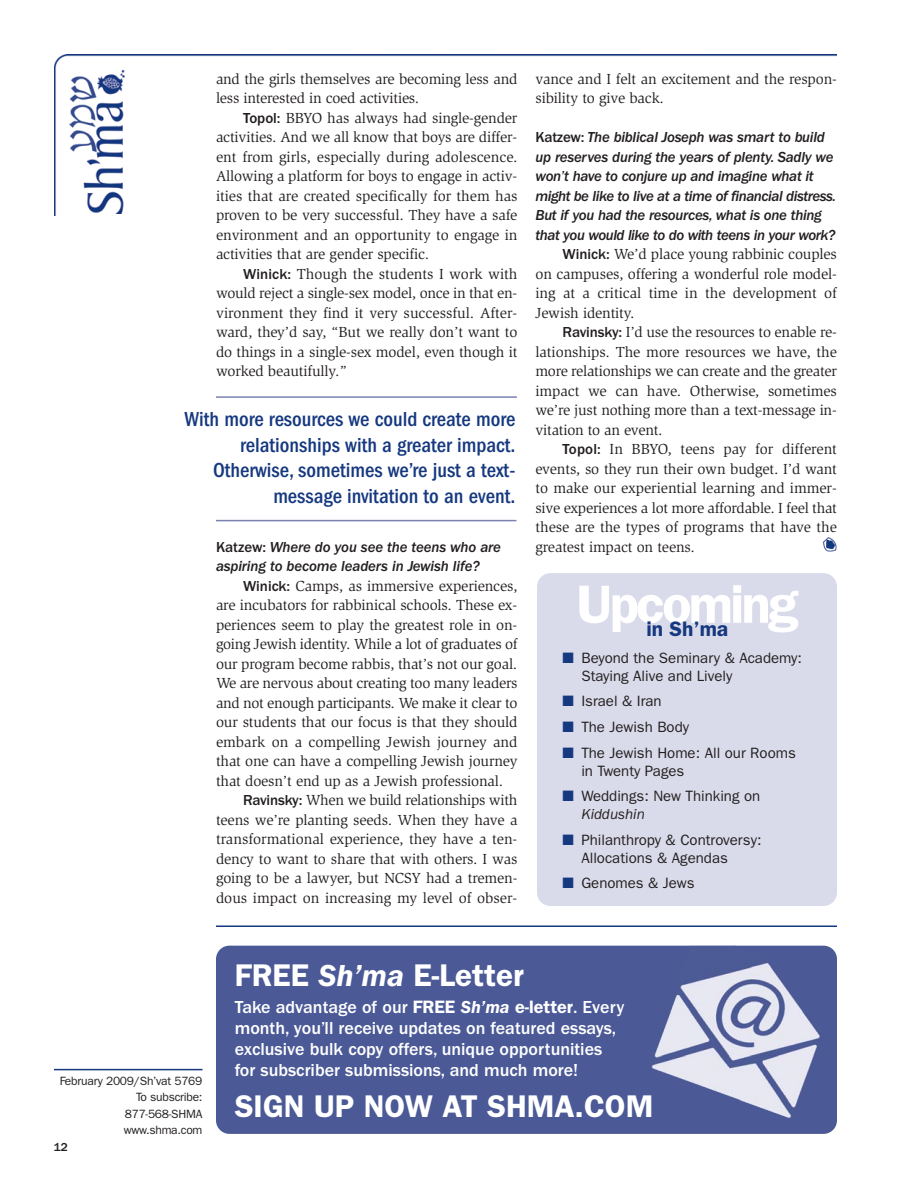
<style>
.page{position:relative;width:918px;height:1188px;background:#fff}
.page>*{position:absolute;margin:0;border:0;box-sizing:border-box;transform-origin:0 0}
.t1{font:600 54px "Franklin Gothic";letter-spacing:-.05em;color:#fff}
.t2{font:600 31.5px "Franklin Gothic";color:#fff}
.t3{font:500 condensed 21px/25.5px "Franklin Gothic";color:#15387f;text-align:right}
.t4{font:600 21px "Franklin Gothic";color:#15387f}
.t5{font:500 18px/21px "Franklin Gothic";color:#fff}
.t6{font:15px/19.5px "Slimbach";letter-spacing:-.01em;color:#231f20;text-align:justify}
.t7{font:italic 500 15px/19.5px "Franklin Gothic";letter-spacing:-.02em;color:#231f20}
.t8{font:15px/18px "Franklin Gothic";color:#231f20}
.t9{font:12px/16.5px "Franklin Gothic";letter-spacing:-.02em;color:#231f20;text-align:right}
.t10{font:500 12px "Franklin Gothic";color:#231f20}
.s1{font-family:"Franklin Gothic";font-weight:500}
.s2{font-style:normal}
.s3{color:#15387f}
.s4{font-style:italic}
.s5{font-weight:600}
.s6{font-weight:600;font-style:italic}
</style>
<div class="page">
<img style="left:54px;top:54px;width:783px;height:162px">
<img style="left:68px;top:70px;width:56px;height:144px">
<hr style="left:54px;top:1069px;width:148px;height:1px;background:#15387f">
<img style="left:823px;top:537px;width:14px;height:15px">
<div style="left:216px;top:946px;width:621px;height:188px;background:#4b5a96;border-radius:14px"></div>
<img style="left:690px;top:945px;width:45px;height:1px">
<img style="left:651px;top:962px;width:169px;height:156px">
<hr style="left:216px;top:396px;width:301px;height:2px;background:#7a81b0">
<hr style="left:216px;top:520px;width:300px;height:1px;background:#7a81b0">
<hr style="left:216px;top:926px;width:621px;height:1px;background:#15387f">
<div style="left:537px;top:573px;width:300px;height:333px;background:#dadbea;border-radius:14px"></div>
<p class="t6" style="left:216px;top:70px;width:303px">and the girls themselves are becoming less and less interested in coed activities.</p>
<p class="t6" style="left:216px;top:109px;width:303px;text-indent:27px"><span class="s1">Topol:</span> BBYO has always had single-gender activities. And we all know that boys are differ&shy;ent from girls, especially during adolescence.<br>Allowing a platform for boys to engage in activ&shy;ities that are created specifically for them has proven to be very successful. They have a safe environment and an opportunity to engage in activities that are gender specific.</p>
<p class="t6" style="left:216px;top:265px;width:303px;text-indent:27px"><span class="s1">Winick:</span> Though the students I work with would reject a single-sex model, once in that en&shy;vironment they find it very successful. After - ward, they’d say, “But we really don’t want to do things in a single-sex model, even though it worked beautifully.”</p>
<h3 class="t3" style="left:185px;top:408px;width:332px">With more resources we could create more relationships with a greater impact.<br>Otherwise, sometimes we’re just a text&shy;message invitation to an event.</h3>
<p class="t7" style="left:216px;top:538px;width:287px"><span class="s2">Katzew:</span> Where do you see the teens who are aspiring to become leaders in Jewish life?</p>
<p class="t6" style="left:243px;top:577px;width:276px"><span class="s1">Winick:</span> Camps, as immersive experiences,</p>
<p class="t6" style="left:216px;top:597px;width:303px">are incubators for rabbinical schools. These ex-</p>
<p class="t6" style="left:216px;top:616px;width:303px">periences seem to play the greatest role in on-</p>
<p class="t6" style="left:216px;top:636px;width:303px">going Jewish identity. While a lot of graduates of</p>
<p class="t6" style="left:216px;top:655px;width:303px">our program become rabbis, that’s not our goal.</p>
<p class="t6" style="left:216px;top:675px;width:303px">We are nervous about creating too many leaders</p>
<p class="t6" style="left:216px;top:694px;width:303px">and not enough participants. We make it clear to</p>
<p class="t6" style="left:216px;top:714px;width:303px">our students that our focus is that they should</p>
<p class="t6" style="left:216px;top:733px;width:303px">embark on a compelling Jewish journey and</p>
<p class="t6" style="left:216px;top:753px;width:303px">that one can have a compelling Jewish journey</p>
<p class="t6" style="left:216px;top:772px;width:289px">that doesn’t end up as a Jewish professional.</p>
<p class="t6" style="left:243px;top:792px;width:276px"><span class="s1">Ravinsky:</span> When we build relationships with</p>
<p class="t6" style="left:216px;top:811px;width:303px">teens we’re planting seeds. When they have a</p>
<p class="t6" style="left:216px;top:831px;width:303px">transformational experience, they have a ten-</p>
<p class="t6" style="left:216px;top:850px;width:303px">dency to want to share that with others. I was</p>
<p class="t6" style="left:216px;top:870px;width:303px">going to be a lawyer, but NCSY had a tremen-</p>
<p class="t6" style="left:216px;top:889px;width:303px">dous impact on increasing my level of obser-</p>
<p class="t6" style="left:536px;top:70px;width:303px">vance and I felt an excitement and the respon&shy;sibility to give back.</p>
<p class="t7" style="left:536px;top:129px;width:302px"><span class="s2">Katzew:</span> The biblical Joseph was smart to build up reserves during the years of plenty. Sadly we won’t have to conjure up and imagine what it might be like to live at a time of financial distress.<br>But if you had the resources, what is one thing that you would like to do with teens in your work?</p>
<p class="t6" style="left:535px;top:246px;width:303px;text-indent:27px"><span class="s1">Winick:</span> We’d place young rabbinic couples on campuses, offering a wonderful role model&shy;ing at a critical time in the development of Jewish identity.</p>
<p class="t6" style="left:535px;top:324px;width:303px;text-indent:27px"><span class="s1">Ravinsky:</span> I’d use the resources to enable re&shy;lationships. The more resources we have, the more relationships we can create and the greater impact we can have. Otherwise, sometimes we’re just nothing more than a text-message in&shy;vitation to an event.</p>
<p class="t6" style="left:535px;top:441px;width:303px;text-indent:27px"><span class="s1">Topol:</span> In BBYO, teens pay for different events, so they run their own budget. I’d want to make our experiential learning and immer&shy;sive experiences a lot more affordable. I feel that these are the types of programs that have the greatest impact on teens.</p>
<h1 class="t1" style="left:577px;top:586px;width:223px">Upcoming</h1>
<h3 class="t4" style="left:646px;top:622px;width:83px">in Sh’ma</h3>
<p class="t8" style="left:581px;top:650px;width:222px;text-indent:-19px"><span class="s3">■</span> Beyond the Seminary &amp; Academy:<br>Staying Alive and Lively</p>
<p class="t8" style="left:562px;top:694px;width:101px"><span class="s3">■</span> Israel &amp; Iran</p>
<p class="t8" style="left:562px;top:719px;width:128px"><span class="s3">■</span> The Jewish Body</p>
<p class="t8" style="left:581px;top:745px;width:216px;text-indent:-19px"><span class="s3">■</span> The Jewish Home: All our Rooms in Twenty Pages</p>
<p class="t8" style="left:581px;top:788px;width:180px;text-indent:-19px"><span class="s3">■</span> Weddings: New Thinking on<br><span class="s4">Kiddushin</span></p>
<p class="t8" style="left:581px;top:832px;width:182px;text-indent:-19px"><span class="s3">■</span> Philanthropy &amp; Controversy:<br>Allocations &amp; Agendas</p>
<p class="t8" style="left:562px;top:875px;width:134px"><span class="s3">■</span> Genomes &amp; Jews</p>
<p class="t9" style="left:60px;top:1073px;width:144px">February 2009/Sh’vat 5769<br>To subscribe:<br>877-568-SHMA www.shma.com</p>
<p class="t10" style="left:54px;top:1142px;width:15px">12</p>
<h2 class="t2" style="left:235px;top:964px;width:291px">FREE <span class="s4">Sh’ma</span> E-Letter</h2>
<p class="t5" style="left:235px;top:998px;width:391px">Take advantage of our <span class="s5">FREE</span> <span class="s6">Sh’ma</span> <span class="s5">e-letter</span>. Every month, you’ll receive updates on featured essays, exclusive bulk copy offers, unique opportunities for subscriber submissions, and much more!</p>
<h2 class="t2" style="left:235px;top:1095px;width:420px">SIGN UP NOW AT SHMA.COM</h2>
</div>
